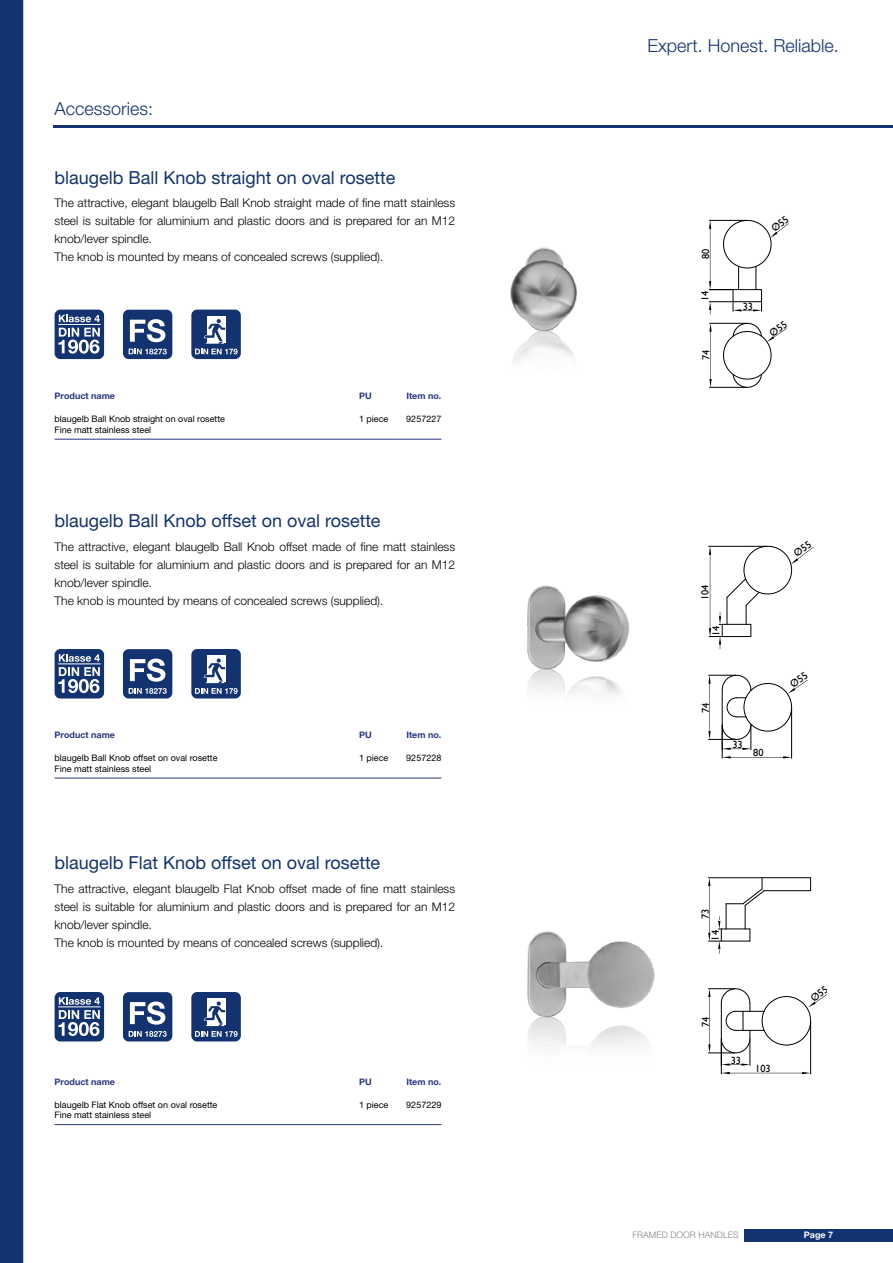
<style>
.page{position:relative;width:893px;height:1263px;background:#fff}
.page>*{position:absolute;margin:0;border:0;box-sizing:border-box;transform-origin:0 0}
.t1{font:18px "Helvetica Neue World 55 Roman";color:#133370}
.t2{font:18px "Helvetica Neue World 45 Lt";color:#133370}
.t3{font:12px/18px "Helvetica Neue World 45 Lt";color:#000}
.t4{font:10.35px "Gill Sans";color:#000}
.t5{font:9px/10.8px "Helvetica Neue World 55 Roman";color:#000}
.t6{font:700 9px "Helvetica Neue World 75";color:#283583}
.t7{font:9px "Helvetica Neue World 45 Lt";color:#878787}
.t8{font:700 9px "Helvetica Neue World 75";color:#fff}
</style>
<div class="page">
<div style="left:744px;top:1229px;width:149px;height:13px;background:#133370"></div>
<div style="left:0;top:0;width:24px;height:1263px;background:#133370"></div>
<hr style="left:762px;top:877px;width:49px;height:1px;background:#000">
<hr style="left:764px;top:890px;width:47px;height:1px;background:#000">
<svg style="left:810px;top:878px;width:1px;height:12px"></svg>
<hr style="left:721px;top:1039px;width:1px;height:35px;background:#000">
<hr style="left:810px;top:1022px;width:1px;height:52px;background:#000">
<svg style="left:721px;top:1072px;width:90px;height:2px"></svg>
<svg style="left:708px;top:877px;width:57px;height:77px"></svg>
<hr style="left:708px;top:546px;width:59px;height:1px;background:#000">
<hr style="left:722px;top:725px;width:1px;height:33px;background:#000">
<hr style="left:791px;top:708px;width:1px;height:50px;background:#000">
<svg style="left:722px;top:756px;width:70px;height:2px"></svg>
<hr style="left:710px;top:323px;width:36px;height:1px;background:#000">
<hr style="left:710px;top:387px;width:36px;height:1px;background:#000">
<svg style="left:709px;top:323px;width:3px;height:64px"></svg>
<svg style="left:709px;top:301px;width:53px;height:13px"></svg>
<hr style="left:55px;top:439px;width:304px;height:1px;background:#283583">
<hr style="left:359px;top:439px;width:39px;height:1px;background:#283583">
<hr style="left:398px;top:439px;width:43px;height:1px;background:#283583">
<hr style="left:55px;top:778px;width:304px;height:1px;background:#283583">
<hr style="left:359px;top:778px;width:39px;height:1px;background:#283583">
<hr style="left:398px;top:778px;width:43px;height:1px;background:#283583">
<hr style="left:55px;top:1124px;width:304px;height:1px;background:#283583">
<hr style="left:359px;top:1124px;width:39px;height:1px;background:#283583">
<hr style="left:398px;top:1124px;width:43px;height:1px;background:#283583">
<div style="left:55px;top:310px;width:49px;height:49px;background:#133370;border-radius:6px"></div>
<svg style="left:59px;top:315px;width:41px;height:7px"></svg>
<svg style="left:58px;top:328px;width:42px;height:26px"></svg>
<hr style="left:58px;top:324px;width:43px;height:1px;background:#fff">
<div style="left:123px;top:310px;width:49px;height:49px;background:#133370;border-radius:6px"></div>
<svg style="left:129px;top:349px;width:38px;height:5px"></svg>
<svg style="left:130px;top:319px;width:35px;height:23px"></svg>
<div style="left:191px;top:310px;width:50px;height:49px;background:#133370;border-radius:6px"></div>
<div style="left:207px;top:316px;width:18px;height:26px;background:#fff"></div>
<svg style="left:195px;top:319px;width:43px;height:35px"></svg>
<div style="left:55px;top:649px;width:49px;height:49px;background:#133370;border-radius:6px"></div>
<svg style="left:58px;top:654px;width:42px;height:39px"></svg>
<hr style="left:58px;top:664px;width:43px;height:1px;background:#fff">
<div style="left:191px;top:649px;width:50px;height:49px;background:#133370;border-radius:6px"></div>
<div style="left:207px;top:655px;width:18px;height:27px;background:#fff"></div>
<svg style="left:195px;top:658px;width:43px;height:36px"></svg>
<div style="left:123px;top:649px;width:49px;height:49px;background:#133370;border-radius:6px"></div>
<svg style="left:129px;top:688px;width:38px;height:6px"></svg>
<svg style="left:130px;top:659px;width:35px;height:23px"></svg>
<div style="left:55px;top:992px;width:49px;height:49px;background:#133370;border-radius:6px"></div>
<svg style="left:58px;top:997px;width:42px;height:39px"></svg>
<hr style="left:58px;top:1006px;width:43px;height:1px;background:#fff">
<div style="left:191px;top:992px;width:50px;height:49px;background:#133370;border-radius:6px"></div>
<div style="left:207px;top:998px;width:18px;height:27px;background:#fff"></div>
<svg style="left:195px;top:1001px;width:43px;height:36px"></svg>
<div style="left:123px;top:992px;width:49px;height:49px;background:#133370;border-radius:6px"></div>
<svg style="left:129px;top:1031px;width:38px;height:6px"></svg>
<svg style="left:130px;top:1001px;width:35px;height:24px"></svg>
<img style="left:510px;top:247px;width:67px;height:115px">
<img style="left:527px;top:931px;width:128px;height:118px">
<img style="left:527px;top:585px;width:103px;height:110px">
<hr style="left:54px;top:125px;width:839px;height:3px;background:#133370">
<svg style="left:708px;top:988px;width:119px;height:78px"></svg>
<svg style="left:708px;top:674px;width:100px;height:76px"></svg>
<svg style="left:709px;top:545px;width:105px;height:104px"></svg>
<svg style="left:709px;top:219px;width:80px;height:71px"></svg>
<svg style="left:723px;top:322px;width:64px;height:66px"></svg>
<h1 class="t2" style="left:55px;top:98px;width:100px">Accessories:</h1>
<h1 class="t1" style="left:55px;top:167px;width:342px">blaugelb Ball Knob straight on oval rosette</h1>
<p class="t3" style="left:55px;top:194px;width:402px">The attractive, elegant blaugelb Ball Knob straight made of fine matt stainless steel is suitable for aluminium and plastic doors and is prepared for an M12 knob/lever spindle.<br>The knob is mounted by means of concealed screws (supplied).</p>
<p class="t6" style="left:55px;top:391px;width:62px">Product name</p>
<p class="t6" style="left:359px;top:391px;width:14px">PU</p>
<p class="t6" style="left:406px;top:391px;width:36px">Item no.</p>
<p class="t5" style="left:55px;top:414px;width:172px">blaugelb Ball Knob straight on oval rosette<br>Fine matt stainless steel</p>
<p class="t5" style="left:359px;top:414px;width:31px">1 piece</p>
<p class="t5" style="left:406px;top:414px;width:37px">9257227</p>
<h1 class="t1" style="left:55px;top:511px;width:327px">blaugelb Ball Knob offset on oval rosette</h1>
<p class="t3" style="left:55px;top:537px;width:402px">The attractive, elegant blaugelb Ball Knob offset made of fine matt stainless steel is suitable for aluminium and plastic doors and is prepared for an M12 knob/lever spindle.<br>The knob is mounted by means of concealed screws (supplied).</p>
<p class="t6" style="left:55px;top:730px;width:62px">Product name</p>
<p class="t6" style="left:359px;top:730px;width:14px">PU</p>
<p class="t6" style="left:406px;top:730px;width:36px">Item no.</p>
<p class="t5" style="left:55px;top:752px;width:164px">blaugelb Ball Knob offset on oval rosette<br>Fine matt stainless steel</p>
<p class="t5" style="left:359px;top:752px;width:31px">1 piece</p>
<p class="t5" style="left:406px;top:752px;width:37px">9257228</p>
<h1 class="t1" style="left:55px;top:853px;width:327px">blaugelb Flat Knob offset on oval rosette</h1>
<p class="t3" style="left:55px;top:880px;width:402px">The attractive, elegant blaugelb Flat Knob offset made of fine matt stainless steel is suitable for aluminium and plastic doors and is prepared for an M12 knob/lever spindle.<br>The knob is mounted by means of concealed screws (supplied).</p>
<p class="t6" style="left:55px;top:1076px;width:62px">Product name</p>
<p class="t6" style="left:359px;top:1076px;width:14px">PU</p>
<p class="t6" style="left:406px;top:1076px;width:36px">Item no.</p>
<p class="t5" style="left:55px;top:1099px;width:164px">blaugelb Flat Knob offset on oval rosette<br>Fine matt stainless steel</p>
<p class="t5" style="left:359px;top:1099px;width:31px">1 piece</p>
<p class="t5" style="left:406px;top:1099px;width:37px">9257229</p>
<h1 class="t2" style="left:648px;top:35px;width:193px">Expert. Honest. Reliable.</h1>
<p class="t4" style="left:700px;top:259px;width:12px;rotate:-90deg">80</p>
<p class="t4" style="left:699px;top:301px;width:12px;rotate:-90deg">14</p>
<p class="t4" style="left:700px;top:360px;width:12px;rotate:-90deg">74</p>
<p class="t4" style="left:743px;top:300px;width:12px">33</p>
<p class="t4" style="left:699px;top:600px;width:17px;rotate:-90deg">104</p>
<p class="t4" style="left:710px;top:636px;width:12px;rotate:-90deg">14</p>
<p class="t4" style="left:700px;top:713px;width:12px;rotate:-90deg">74</p>
<p class="t4" style="left:732px;top:738px;width:12px">33</p>
<p class="t4" style="left:753px;top:747px;width:12px">80</p>
<p class="t4" style="left:699px;top:919px;width:12px;rotate:-90deg">73</p>
<p class="t4" style="left:709px;top:941px;width:12px;rotate:-90deg">14</p>
<p class="t4" style="left:699px;top:1027px;width:12px;rotate:-90deg">74</p>
<p class="t4" style="left:731px;top:1054px;width:12px">33</p>
<p class="t4" style="left:755px;top:1063px;width:17px">103</p>
<p class="t7" style="left:632px;top:1230px;width:108px">FRAMED DOOR HANDLES</p>
<p class="t8" style="left:804px;top:1230px;width:31px">Page 7</p>
</div>
